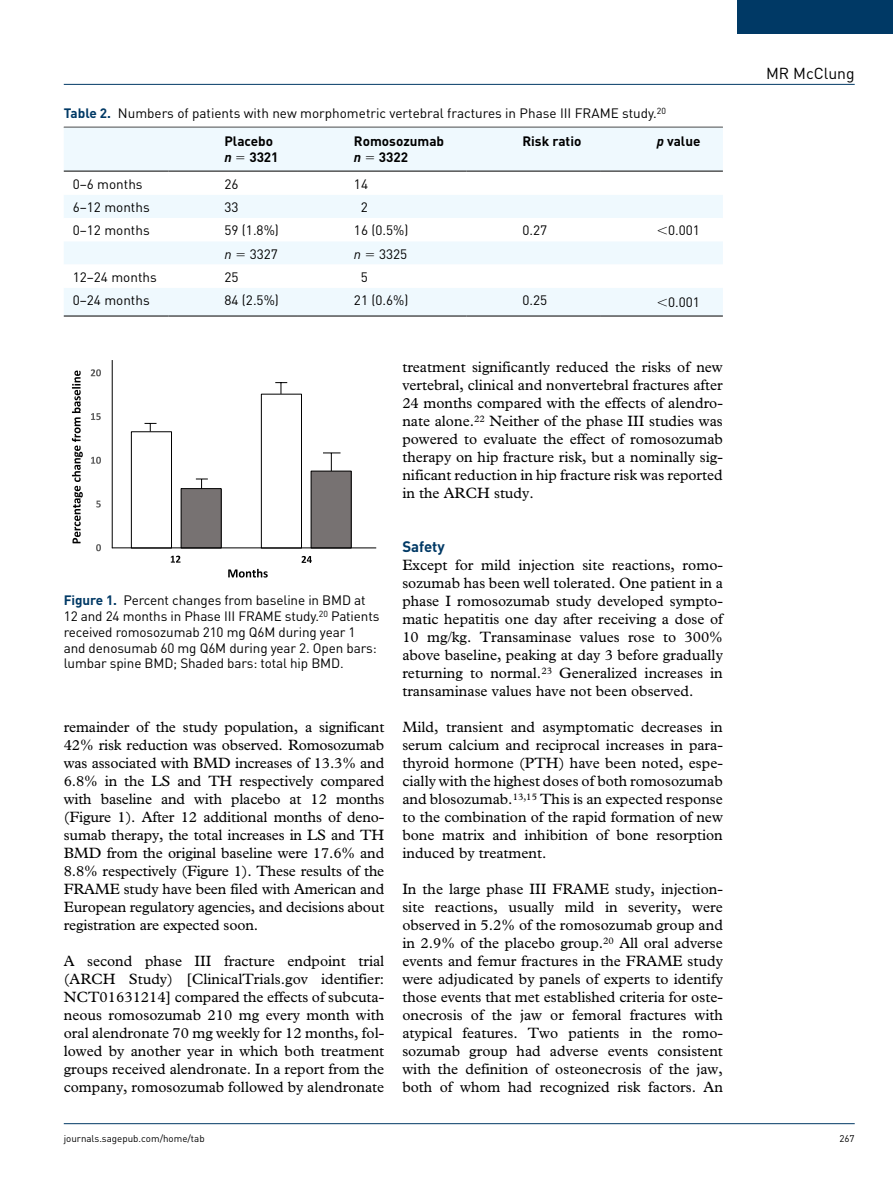
<style>
.page{position:relative;width:893px;height:1191px;background:#fff}
.page>*{position:absolute;margin:0;border:0;box-sizing:border-box;transform-origin:0 0}
.t1{font:15.75px "DIN";color:#000}
.t2{font:15px/18px "Plantin Std";color:#000;text-align:justify}
.t3{font:700 15px "DIN";color:#003965}
.t4{font:13.5px/15.8px "DIN";letter-spacing:-.01em;color:#000}
.t5{font:700 13.5px "DIN";color:#000}
.t6{font:italic 700 13.5px "DIN";color:#000}
.t7{font:italic 13.5px "DIN";color:#000}
.t8{font:9.75px "DIN";color:#000}
.s1{font-weight:700;color:#003965}
.s2{font-weight:700}
.s3{font-style:italic}
</style>
<div class="page">
<hr style="left:64px;top:84px;width:791px;height:1px;background:#003965">
<hr style="left:64px;top:1123px;width:791px;height:1px;background:#003965">
<div style="left:738px;top:0;width:155px;height:34px;background:#003965"></div>
<hr style="left:64px;top:127px;width:659px;height:1px;background:#000">
<div style="left:64px;top:128px;width:659px;height:188px;background:#eff9fe"></div>
<svg style="left:64px;top:172px;width:659px;height:116px"></svg>
<hr style="left:64px;top:171px;width:105px;height:1px;background:#000">
<hr style="left:168px;top:171px;width:130px;height:1px;background:#000">
<hr style="left:298px;top:171px;width:168px;height:1px;background:#000">
<hr style="left:466px;top:171px;width:135px;height:1px;background:#000">
<hr style="left:601px;top:171px;width:122px;height:1px;background:#000">
<hr style="left:64px;top:316px;width:105px;height:1px;background:#000">
<hr style="left:168px;top:316px;width:130px;height:1px;background:#000">
<hr style="left:298px;top:316px;width:168px;height:1px;background:#000">
<hr style="left:466px;top:316px;width:135px;height:1px;background:#000">
<hr style="left:601px;top:316px;width:122px;height:1px;background:#000">
<svg style="left:323px;top:453px;width:18px;height:18px"></svg>
<hr style="left:112px;top:360px;width:1px;height:188px;background:#010101">
<svg style="left:171px;top:555px;width:10px;height:7px"></svg>
<svg style="left:302px;top:556px;width:10px;height:7px"></svg>
<svg style="left:228px;top:569px;width:40px;height:8px"></svg>
<svg style="left:72px;top:370px;width:11px;height:173px"></svg>
<svg style="left:131px;top:382px;width:171px;height:165px"></svg>
<div style="left:181px;top:489px;width:40px;height:58px;background:#777272"></div>
<div style="left:181px;top:488px;width:40px;height:60px;border:1px solid #010101"></div>
<div style="left:311px;top:471px;width:40px;height:76px;background:#777272"></div>
<div style="left:311px;top:471px;width:40px;height:77px;border:1px solid #010101"></div>
<svg style="left:96px;top:544px;width:5px;height:7px"></svg>
<svg style="left:96px;top:500px;width:5px;height:7px"></svg>
<svg style="left:91px;top:457px;width:10px;height:7px"></svg>
<svg style="left:91px;top:413px;width:10px;height:7px"></svg>
<svg style="left:91px;top:369px;width:10px;height:7px"></svg>
<hr style="left:112px;top:547px;width:264px;height:1px;background:#010101">
<svg style="left:237px;top:156px;width:8px;height:3px"></svg>
<svg style="left:366px;top:156px;width:8px;height:3px"></svg>
<svg style="left:658px;top:227px;width:9px;height:8px"></svg>
<svg style="left:237px;top:253px;width:8px;height:3px"></svg>
<svg style="left:366px;top:253px;width:8px;height:3px"></svg>
<svg style="left:658px;top:299px;width:9px;height:7px"></svg>
<p class="t4" style="left:224px;top:98px;width:443px;line-height:28.5px;text-indent:-161px"><span class="s1">Table 2.</span> Numbers of patients with new morphometric vertebral fractures in Phase III FRAME study.<sup>20<br></sup><span class="s2">Placebo</span></p>
<p class="t6" style="left:224px;top:148px;width:9px">n</p>
<p class="t5" style="left:249px;top:148px;width:31px">3321</p>
<p class="t5" style="left:522px;top:133px;width:60px">Risk ratio</p>
<p class="t5" style="left:657px;top:133px;width:45px"><span class="s3">p</span> value</p>
<p class="t5" style="left:354px;top:133px;width:92px">Romosozumab</p>
<p class="t6" style="left:354px;top:148px;width:9px">n</p>
<p class="t5" style="left:379px;top:148px;width:31px">3322</p>
<p class="t4" style="left:73px;top:176px;width:71px">0–6 months</p>
<p class="t4" style="left:224px;top:176px;width:16px">26</p>
<p class="t4" style="left:354px;top:176px;width:16px">14</p>
<p class="t4" style="left:73px;top:199px;width:78px">6–12 months</p>
<p class="t4" style="left:224px;top:199px;width:16px">33</p>
<p class="t4" style="left:361px;top:199px;width:9px">2</p>
<p class="t4" style="left:73px;top:222px;width:78px">0–12 months</p>
<p class="t4" style="left:224px;top:222px;width:56px">59 (1.8%)</p>
<p class="t4" style="left:354px;top:222px;width:56px">16 (0.5%)</p>
<p class="t4" style="left:522px;top:222px;width:26px">0.27</p>
<p class="t4" style="left:668px;top:222px;width:33px">0.001</p>
<p class="t7" style="left:224px;top:245px;width:9px">n</p>
<p class="t4" style="left:250px;top:245px;width:30px">3327</p>
<p class="t7" style="left:354px;top:245px;width:9px">n</p>
<p class="t4" style="left:379px;top:245px;width:30px">3325</p>
<p class="t4" style="left:73px;top:269px;width:85px">12–24 months</p>
<p class="t4" style="left:224px;top:269px;width:16px">25</p>
<p class="t4" style="left:361px;top:269px;width:9px">5</p>
<p class="t4" style="left:73px;top:292px;width:78px">0–24 months</p>
<p class="t4" style="left:224px;top:292px;width:56px">84 (2.5%)</p>
<p class="t4" style="left:354px;top:292px;width:56px">21 (0.6%)</p>
<p class="t4" style="left:522px;top:292px;width:26px">0.25</p>
<p class="t4" style="left:668px;top:294px;width:33px">0.001</p>
<p class="t4" style="left:64px;top:592px;width:317px"><span class="s1">Figure 1.</span> Percent changes from baseline in BMD at 12 and 24 months in Phase III FRAME study.<sup>20</sup> Patients received romosozumab 210 mg Q6M during year 1 and denosumab 60 mg Q6M during year 2. Open bars: lumbar spine BMD; Shaded bars: total hip BMD.</p>
<p class="t2" style="left:64px;top:718px;width:322px">remainder of the study population, a significant 42% risk reduction was observed. Romosozumab was associated with BMD increases of 13.3% and 6.8% in the LS and TH respectively compared with baseline and with placebo at 12 months (Figure 1). After 12 additional months of deno&shy;sumab therapy, the total increases in LS and TH BMD from the original baseline were 17.6% and 8.8% respectively (Figure 1). These results of the FRAME study have been filed with American and European regulatory agencies, and decisions about registration are expected soon.</p>
<p class="t2" style="left:64px;top:952px;width:322px">A second phase III fracture endpoint trial (ARCH Study) [ClinicalTrials.gov identifier:<br>NCT01631214] compared the effects of subcuta&shy;neous romosozumab 210 mg every month with oral alendronate 70 mg weekly for 12 months, fol&shy;lowed by another year in which both treatment groups received alendronate. In a report from the company, romosozumab followed by alendronate</p>
<p class="t2" style="left:402px;top:358px;width:322px">treatment significantly reduced the risks of new vertebral, clinical and nonvertebral fractures after 24 months compared with the effects of alendro&shy;nate alone.<sup>22</sup> Neither of the phase III studies was powered to evaluate the effect of romosozumab therapy on hip fracture risk, but a nominally sig&shy;nificant reduction in hip fracture risk was reported in the ARCH study.</p>
<p class="t3" style="left:402px;top:537px;width:44px">Safety</p>
<p class="t2" style="left:402px;top:556px;width:322px">Except for mild injection site reactions, romo&shy;sozumab has been well tolerated. One patient in a phase I romosozumab study developed sympto&shy;matic hepatitis one day after receiving a dose of 10 mg/kg. Transaminase values rose to 300% above baseline, peaking at day 3 before gradually returning to normal.<sup>23</sup> Generalized increases in transaminase values have not been observed.</p>
<p class="t2" style="left:402px;top:718px;width:322px">Mild, transient and asymptomatic decreases in serum calcium and reciprocal increases in para&shy;thyroid hormone (PTH) have been noted, espe&shy;cially with the highest doses of both romosozumab and blosozumab.<sup>13,15</sup> This is an expected response to the combination of the rapid formation of new bone matrix and inhibition of bone resorption induced by treatment.</p>
<p class="t2" style="left:402px;top:880px;width:322px">In the large phase III FRAME study, injection&shy;site reactions, usually mild in severity, were observed in 5.2% of the romosozumab group and in 2.9% of the placebo group.<sup>20</sup> All oral adverse events and femur fractures in the FRAME study were adjudicated by panels of experts to identify those events that met established criteria for oste&shy;onecrosis of the jaw or femoral fractures with atypical features. Two patients in the romo&shy;sozumab group had adverse events consistent with the definition of osteonecrosis of the jaw, both of whom had recognized risk factors. An</p>
<p class="t1" style="left:766px;top:63px;width:90px">MR McClung</p>
<p class="t8" style="left:64px;top:1132px;width:142px">journals.sagepub.com/home/tab</p>
<p class="t8" style="left:839px;top:1132px;width:17px">267</p>
</div>
